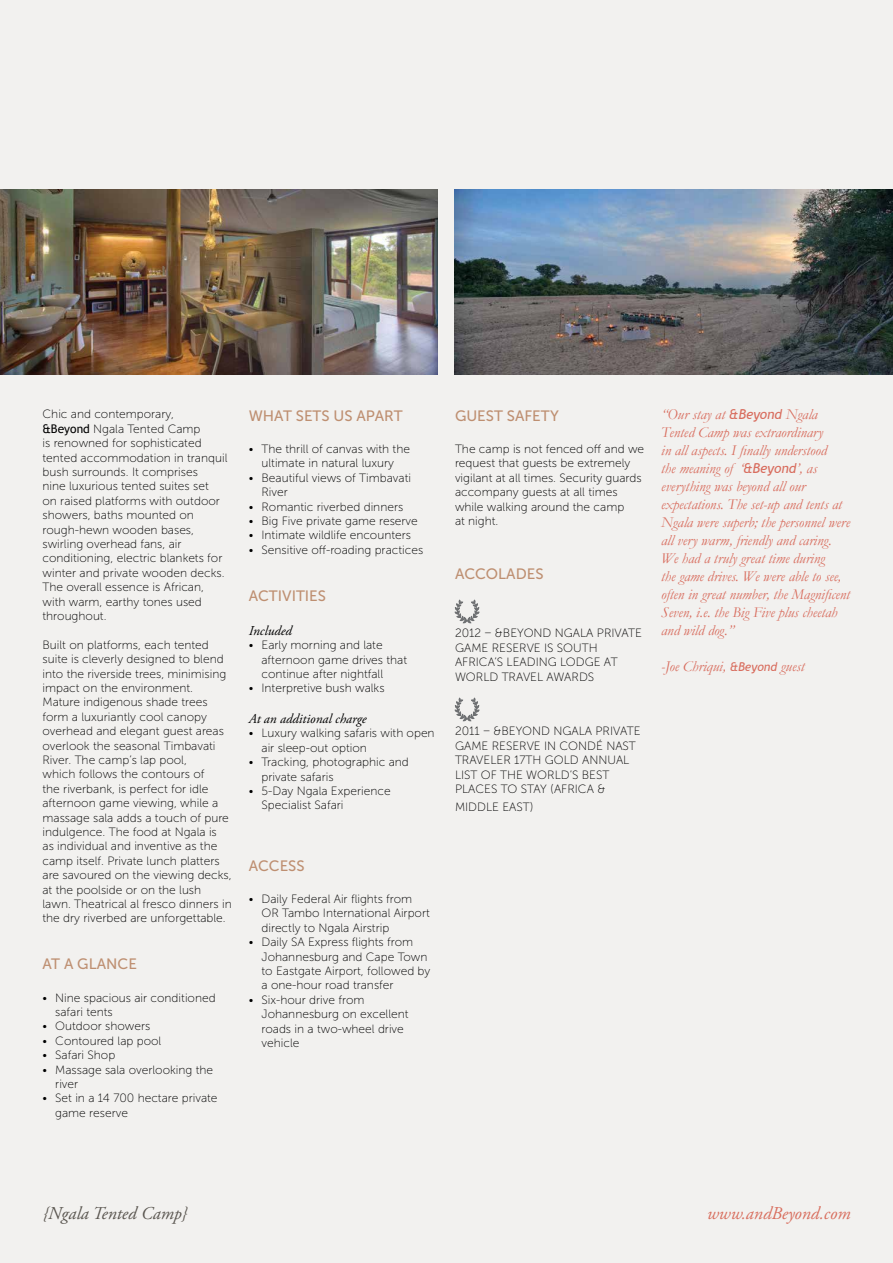
<style>
.page{position:relative;width:893px;height:1263px;background:#fff}
.page>*{position:absolute;margin:0;border:0;box-sizing:border-box;transform-origin:0 0}
.t1{font:italic 18px "Adobe Garamond Pro";color:#59554f}
.t2{font:italic 18px "Adobe Garamond Pro";color:#d86e5e}
.t3{font:italic 15px/18px "Garamond";color:#d86c5d}
.t4{font:15px "Museo Sans 500";color:#be8f71}
.t5{font:italic 13.5px "Adobe Garamond Pro";color:#000}
.t6{font:12px/14.4px "Museo Sans 100";color:#000}
.s1{font-family:"Trebuchet MS"}
.s2{font-family:"Trebuchet MS";font-size:13.5px}
.s3{font-family:"Trebuchet MS";font-size:12px}
</style>
<div class="page">
<div style="left:1px;top:0;width:892px;height:1262px;background:#f2f1ef"></div>
<img style="left:0;top:189px;width:438px;height:185px">
<img style="left:454px;top:189px;width:439px;height:185px">
<svg style="left:454px;top:600px;width:26px;height:24px"></svg>
<svg style="left:454px;top:698px;width:26px;height:24px"></svg>
<p class="t6" style="left:43px;top:407px;width:186px">Chic and contemporary,<br><span class="s1">&amp;Beyond</span> Ngala Tented Camp<br>is renowned for sophisticated tented accommodation in tranquil bush surrounds. It comprises<br>nine luxurious tented suites set<br>on raised platforms with outdoor showers, baths mounted on rough-hewn wooden bases, swirling overhead fans, air conditioning, electric blankets for winter and private wooden decks.<br>The overall essence is African, with warm, earthy tones used throughout.</p>
<p class="t6" style="left:43px;top:638px;width:191px">Built on platforms, each tented suite is cleverly designed to blend into the riverside trees, minimising impact on the environment.<br>Mature indigenous shade trees form a luxuriantly cool canopy overhead and elegant guest areas overlook the seasonal Timbavati<br>River. The camp’s lap pool,<br>which follows the contours of<br>the riverbank, is perfect for idle afternoon game viewing, while a massage sala adds a touch of pure indulgence. The food at Ngala is<br>as individual and inventive as the camp itself. Private lunch platters are savoured on the viewing decks, at the poolside or on the lush lawn. Theatrical al fresco dinners in the dry riverbed are unforgettable.</p>
<p class="t4" style="left:43px;top:956px;width:96px">AT A GLANCE</p>
<p class="t6" style="left:55px;top:990px;width:162px;text-indent:-13px">• Nine spacious air conditioned safari tents</p>
<p class="t6" style="left:43px;top:1019px;width:109px">• Outdoor showers</p>
<p class="t6" style="left:43px;top:1034px;width:120px">• Contoured lap pool</p>
<p class="t6" style="left:43px;top:1048px;width:74px">• Safari Shop</p>
<p class="t6" style="left:55px;top:1062px;width:159px;text-indent:-13px">• Massage sala overlooking the river</p>
<p class="t6" style="left:55px;top:1091px;width:164px;text-indent:-13px">• Set in a 14 700 hectare private game reserve</p>
<p class="t4" style="left:249px;top:407px;width:145px">WHAT SETS US APART</p>
<p class="t6" style="left:249px;top:442px;width:163px;text-align:center">• The thrill of canvas with the ultimate in natural luxury</p>
<p class="t6" style="left:261px;top:471px;width:151px;text-indent:-13px">• Beautiful views of Timbavati<br>River</p>
<p class="t6" style="left:249px;top:499px;width:156px">• Romantic riverbed dinners</p>
<p class="t6" style="left:249px;top:514px;width:171px">• Big Five private game reserve</p>
<p class="t6" style="left:249px;top:528px;width:164px">• I ntimate wildlife encounters</p>
<p class="t6" style="left:249px;top:543px;width:176px">• Sensitive off-roading practices</p>
<p class="t4" style="left:249px;top:587px;width:78px">ACTIVITIES</p>
<p class="t5" style="left:249px;top:622px;width:45px">Included</p>
<p class="t6" style="left:261px;top:638px;width:147px;text-indent:-13px">• Early morning and late afternoon game drives that continue after nightfall</p>
<p class="t6" style="left:249px;top:681px;width:137px">• I nterpretive bush walks</p>
<p class="t5" style="left:249px;top:711px;width:119px">At an additional charge</p>
<p class="t6" style="left:261px;top:726px;width:175px;text-indent:-13px">• Luxury walking safaris with open air sleep-out option</p>
<p class="t6" style="left:261px;top:755px;width:149px;text-indent:-13px">• Tracking, photographic and private safaris</p>
<p class="t6" style="left:261px;top:784px;width:131px;text-indent:-13px">• 5-Day Ngala Experience<br>Specialist Safari</p>
<p class="t4" style="left:249px;top:857px;width:49px">ACCESS</p>
<p class="t6" style="left:261px;top:892px;width:170px;text-indent:-13px">• Daily Federal Air flights from<br>ORTambo I nternational Airport directly to Ngala Airstrip</p>
<p class="t6" style="left:261px;top:935px;width:170px;text-indent:-13px">• Daily SAExpress flights from<br>Johannesburg and Cape Town to Eastgate Airport, followed by a one-hour road transfer</p>
<p class="t6" style="left:261px;top:993px;width:149px;text-indent:-13px">• Six-hour drive from<br>Johannesburg on excellent roads in a two-wheel drive vehicle</p>
<p class="t4" style="left:455px;top:407px;width:105px">GUEST SAFETY</p>
<p class="t6" style="left:455px;top:442px;width:191px">The camp is not fenced off and we request that guests be extremely vigilant at all times. Security guards accompany guests at all times while walking around the camp<br>at night.</p>
<p class="t4" style="left:455px;top:566px;width:89px">ACCOLADES</p>
<p class="t6" style="left:455px;top:626px;width:189px">2012 – &amp;Beyon d Ngala Private<br>Gam e R eserve is So uth<br>Africa’sLeading Lodge at<br>Wo rld Travel Awards</p>
<p class="t3" style="left:661px;top:405px;width:190px">“Our stay at <span class="s2">&amp;Beyond</span> Ngala<br>Tented Camp was extraordinary<br>in all aspects. I finally understood<br>the meaning of ‘<span class="s2">&amp;Beyond</span>’, as everything was beyond all our expectations. The set-up and tents at<br>Ngala were superb; the personnel were all very warm, friendly and caring.<br>We had a truly great time during<br>the game drives. We were able to see, often in great number, the Magnificent<br>Seven, i.e. the Big Five plus cheetah and wild dog.”</p>
<p class="t3" style="left:661px;top:657px;width:145px">-Joe Chriqui, <span class="s3">&amp;Beyond</span> guest</p>
<p class="t6" style="left:455px;top:724px;width:187px">2011 – &amp;Beyon d Ngala Private<br>Gam e Reserve in Con dé Nast<br>Traveler 17th Go</p>
<p class="t6" style="left:455px;top:753px;width:176px;text-indent:152px">ual<br>List o f the Wo rld’s Best<br>Plac es to Stay (Africa &amp;</p>
<p class="t6" style="left:455px;top:800px;width:80px">Middle East)</p>
<p class="t6" style="left:564px;top:753px;width:23px">ld Ann</p>
<h1 class="t1" style="left:43px;top:1202px;width:147px">{Ngala Tented Camp}</h1>
<h1 class="t2" style="left:707px;top:1202px;width:145px">www.andBeyond.com</h1>
</div>
